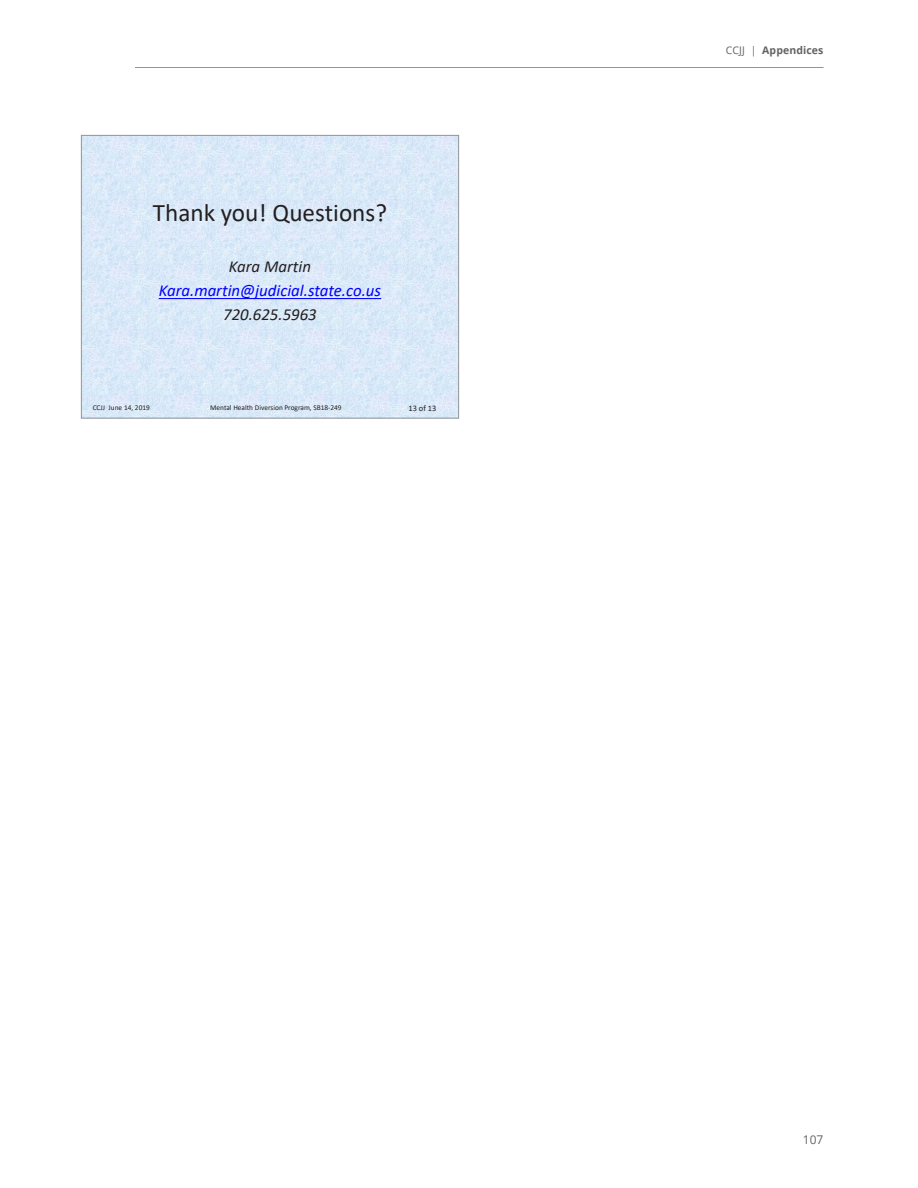
<style>
.page{position:relative;width:918px;height:1188px;background:#fff}
.page>*{position:absolute;margin:0;border:0;box-sizing:border-box;transform-origin:0 0}
.t1{font:25.2px "Calibri";color:#231f20}
.t2{font:italic 16.8px/24.2px "Calibri";color:#00f;text-align:center}
.t3{font:12px "Open Sans";color:#636366}
.t4{font:700 10.5px "Open Sans";letter-spacing:.01em;color:#636366}
.t5{font:8.4px "Calibri";color:#231f20}
.t6{font:7.35px "Calibri";color:#231f20}
.s1{color:#231f20}
.s2{font-weight:400}
</style>
<div class="page">
<hr style="left:135px;top:67px;width:689px;height:1px;background:#939598">
<div style="left:81px;top:135px;width:378px;height:283px;background:#dae9f9"></div>
<svg style="left:159px;top:298px;width:222px;height:1px"></svg>
<div style="left:81px;top:135px;width:378px;height:283px;border:1px solid #939598"></div>
<p class="t1" style="left:153px;top:195px;width:236px">Thank you! Questions?</p>
<p class="t2" style="left:159px;top:254px;width:224px"><span class="s1">Kara Martin<br></span>Kara.martin@judicial.state.co.us<br><span class="s1">720.625.5963</span></p>
<p class="t6" style="left:93px;top:403px;width:59px">CCJJ June 14, 2019</p>
<p class="t6" style="left:210px;top:403px;width:133px">Mental Health Diversion Program, SB18-249</p>
<p class="t5" style="left:408px;top:402px;width:29px">13 of 13</p>
<p class="t4" style="left:726px;top:43px;width:99px"><span class="s2">CCJJ |</span> Appendices</p>
<p class="t3" style="left:803px;top:1131px;width:22px">107</p>
</div>
